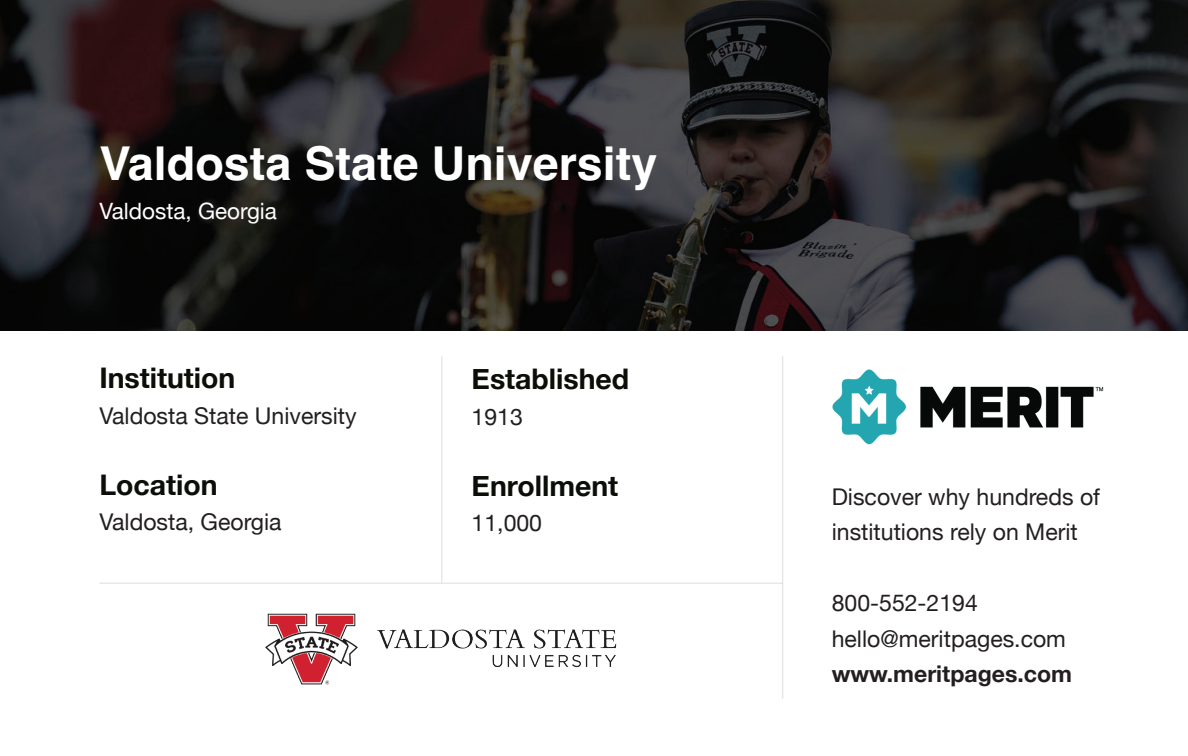
<style>
.page{position:relative;width:1188px;height:756px;background:#fff}
.page>*{position:absolute;margin:0;border:0;box-sizing:border-box;transform-origin:0 0}
.t1{font:700 46.65px "Helvetica";color:#fff}
.t2{font:700 28.35px "Helvetica Neue";color:#0c0e08}
.t3{font:23.1px/35.5px "Helvetica Neue";color:#231f20}
.t4{font:700 23.1px "Helvetica Neue";color:#231f20}
.t5{font:22.5px "Helvetica Neue";color:#fff}
</style>
<div class="page">
<img style="left:0;top:0;width:1188px;height:330px">
<img style="left:265px;top:613px;width:352px;height:72px">
<hr style="left:441px;top:356px;width:1px;height:227px;background:#0c0e08">
<hr style="left:99px;top:583px;width:684px;height:1px;background:#0c0e08">
<hr style="left:782px;top:356px;width:1px;height:343px;background:#0c0e08">
<img style="left:832px;top:369px;width:272px;height:76px">
<h1 class="t1" style="left:99px;top:135px;width:560px">Valdosta State University</h1>
<p class="t5" style="left:99px;top:195px;width:179px">Valdosta, Georgia</p>
<p class="t2" style="left:99px;top:356px;width:138px">Institution</p>
<p class="t3" style="left:99px;top:399px;width:259px">Valdosta State University</p>
<p class="t2" style="left:99px;top:463px;width:120px">Location</p>
<p class="t3" style="left:99px;top:506px;width:184px">Valdosta, Georgia</p>
<p class="t2" style="left:472px;top:357px;width:159px">Established</p>
<p class="t3" style="left:472px;top:400px;width:53px">1913</p>
<p class="t2" style="left:472px;top:464px;width:148px">Enrollment</p>
<p class="t3" style="left:472px;top:507px;width:72px">11,000</p>
<p class="t3" style="left:832px;top:480px;width:270px">Discover why hundreds of institutions rely on Merit</p>
<p class="t3" style="left:832px;top:586px;width:236px">800-552-2194 hello@meritpages.com</p>
<p class="t4" style="left:832px;top:656px;width:242px">www.meritpages.com</p>
</div>
